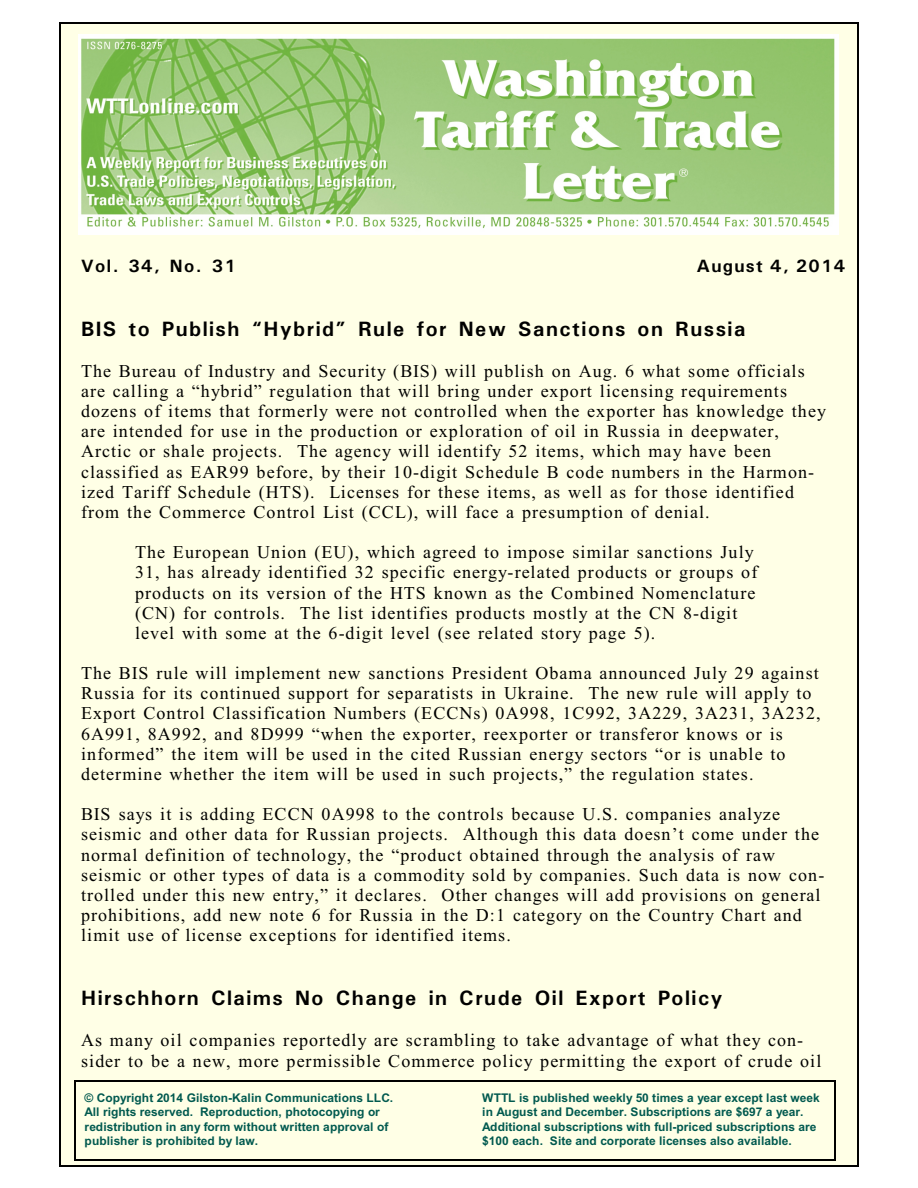
<style>
.page{position:relative;width:918px;height:1188px;background:#fff}
.page>*{position:absolute;margin:0;border:0;box-sizing:border-box;transform-origin:0 0}
.t1{font:700 21px "Univers";letter-spacing:.075em;color:#000}
.t2{font:18px/20.1px "Times New Roman";letter-spacing:.06em;color:#000}
.t3{font:700 18px "Univers";letter-spacing:.075em;color:#000}
.t4{font:700 12px/14.4px "Arial";letter-spacing:.01em;color:#00594f}
</style>
<div class="page">
<div style="left:59px;top:23px;width:800px;height:1143px;background:#ffffe6"></div>
<hr style="left:59px;top:23px;width:1px;height:1143px;background:#000">
<hr style="left:857px;top:23px;width:2px;height:1143px;background:#000">
<hr style="left:59px;top:23px;width:799px;height:1px;background:#000">
<hr style="left:59px;top:1165px;width:799px;height:1px;background:#000">
<img style="left:78px;top:35px;width:761px;height:199px">
<hr style="left:74px;top:1080px;width:1px;height:80px;background:#000">
<hr style="left:835px;top:1080px;width:1px;height:80px;background:#000">
<hr style="left:74px;top:1080px;width:762px;height:1px;background:#000">
<hr style="left:74px;top:1159px;width:762px;height:2px;background:#000">
<p class="t3" style="left:81px;top:259px;width:156px">Vol. 34, No. 31</p>
<p class="t3" style="left:697px;top:259px;width:150px">August 4, 2014</p>
<p class="t1" style="left:81px;top:321px;width:666px">BIS to Publish “Hybrid” Rule for New Sanctions on Russia</p>
<p class="t2" style="left:81px;top:362px;width:747px">The Bureau of Industry and Security (BIS) will publish on Aug. 6 what some officials are calling a “hybrid” regulation that will bring under export licensing requirements dozens of items that formerly were not controlled when the exporter has knowledge they are intended for use in the production or exploration of oil in Russia in deepwater, Arctic or shale projects. The agency will identify 52 items, which may have been classified as EAR99 before, by their 10-digit Schedule B code numbers in the Harmon&shy;ized Tariff Schedule (HTS). Licenses for these items, as well as for those identified from the Commerce Control List (CCL), will face a presumption of denial.</p>
<p class="t2" style="left:135px;top:544px;width:624px">The European Union (EU), which agreed to impose similar sanctions July 31, has already identified 32 specific energy-related products or groups of products on its version of the HTS known as the Combined Nomenclature (CN) for controls. The list identifies products mostly at the CN 8-digit level with some at the 6-digit level (see related story page 5).</p>
<p class="t2" style="left:81px;top:665px;width:741px">The BIS rule will implement new sanctions President Obama announced July 29 against Russia for its continued support for separatists in Ukraine. The new rule will apply to Export Control Classification Numbers (ECCNs) 0A998, 1C992, 3A229, 3A231, 3A232, 6A991, 8A992, and 8D999 “when the exporter, reexporter or transferor knows or is informed” the item will be used in the cited Russian energy sectors “or is unable to determine whether the item will be used in such projects,” the regulation states.</p>
<p class="t2" style="left:81px;top:806px;width:745px">BIS says it is adding ECCN 0A998 to the controls because U.S. companies analyze seismic and other data for Russian projects. Although this data doesn’t come under the normal definition of technology, the “product obtained through the analysis of raw seismic or other types of data is a commodity sold by companies. Such data is now con&shy;trolled under this new entry,” it declares. Other changes will add provisions on general prohibitions, add new note 6 for Russia in the D:1 category on the Country Chart and limit use of license exceptions for identified items.</p>
<p class="t1" style="left:81px;top:991px;width:643px">Hirschhorn Claims No Change in Crude Oil Export Policy</p>
<p class="t2" style="left:81px;top:1032px;width:742px">As many oil companies reportedly are scrambling to take advantage of what they con&shy;sider to be a new, more permissible Commerce policy permitting the export of crude oil</p>
<p class="t4" style="left:85px;top:1092px;width:310px">© Copyright 2014 Gilston-Kalin Communications LLC.<br>All rights reserved. Reproduction, photocopying or redistribution in any form without written approval of publisher is prohibited by law.</p>
<p class="t4" style="left:482px;top:1092px;width:339px">WTTL is published weekly 50 times a year except last week in August and December. Subscriptions are $697 a year.<br>Additional subscriptions with full-priced subscriptions are $100 each. Site and corporate licenses also available.</p>
</div>
